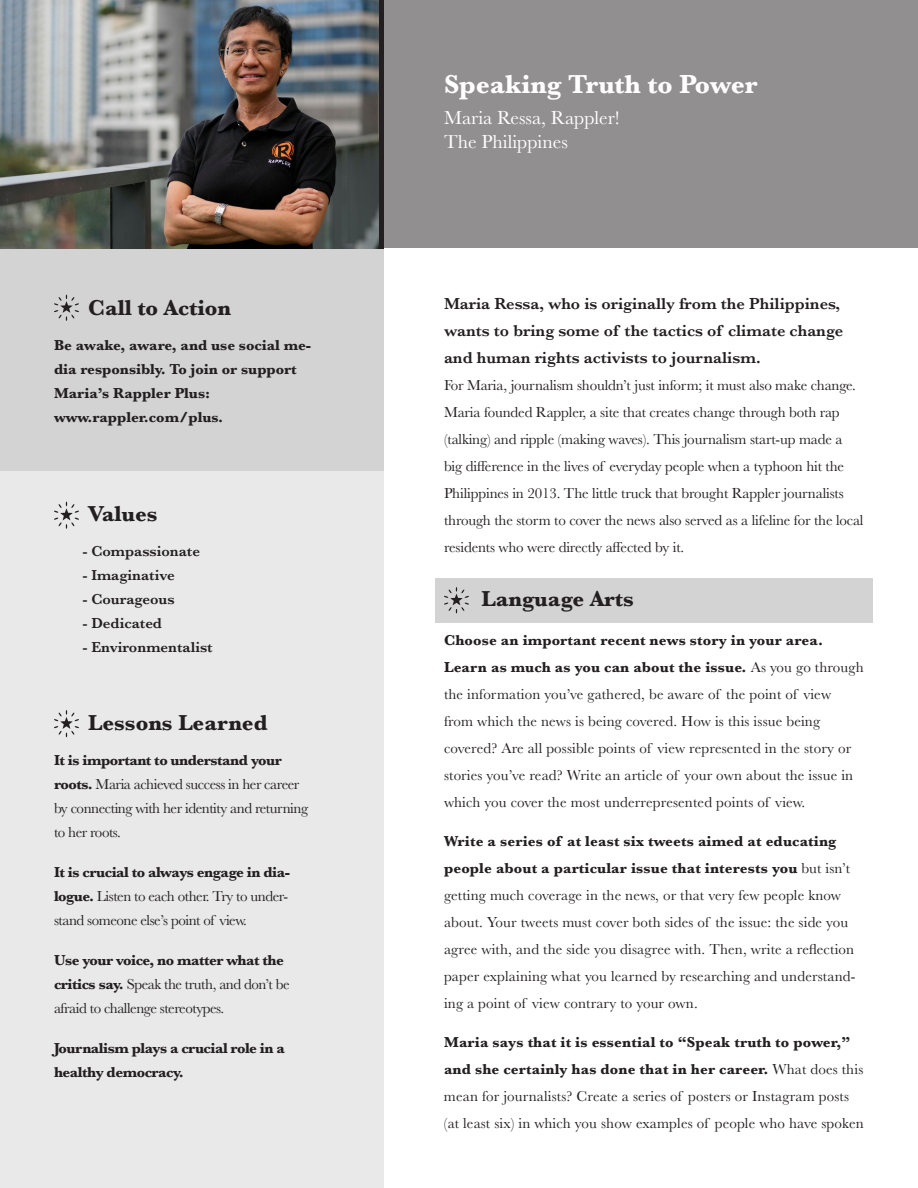
<style>
.page{position:relative;width:918px;height:1188px;background:#fff}
.page>*{position:absolute;margin:0;border:0;box-sizing:border-box;transform-origin:0 0}
.Lesson_Plan_Title{font:700 27px "Baskerville";color:#fff}
.Section_Title{font:700 22.5px "Baskerville";color:#231f20}
.Lesson_Plan_Descript{font:19.5px "Baskerville";color:#fff}
.Young_Hero_Descripti{font:600 16.5px/27px "Baskerville";color:#231f20}
.Body_Copy{font:15px/27px "Baskerville";letter-spacing:.01em;color:#231f20}
.Body_Copy-2{font:15px/27px "Baskerville";letter-spacing:-.01em;color:#231f20}
.Body_Copy-3{font:15px/24px "Baskerville";letter-spacing:-.03em;color:#231f20}
.CTA_Body{font:700 15px/24px "Baskerville";color:#231f20}
.Values_Body{font:600 15px "Baskerville";color:#231f20}
.Body_Copy-4{font:700 15px/24px "Baskerville";letter-spacing:-.03em;color:#231f20}
.s1{font-weight:700}
</style>
<div class="page">
<div style="left:435px;top:578px;width:438px;height:45px;background:#d3d3d3"></div>
<div style="left:0;top:248px;width:384px;height:223px;background:#d3d3d3"></div>
<div style="left:0;top:0;width:918px;height:248px;background:#918f8f"></div>
<div style="left:0;top:471px;width:384px;height:717px;background:#e9e9e9"></div>
<svg style="left:444px;top:587px;width:25px;height:26px"></svg>
<svg style="left:54px;top:295px;width:25px;height:26px"></svg>
<svg style="left:54px;top:502px;width:25px;height:27px"></svg>
<svg style="left:54px;top:710px;width:25px;height:27px"></svg>
<img style="left:0;top:0;width:379px;height:248px">
<p class="Section_Title" style="left:88px;top:292px;width:145px">Call to Action</p>
<p class="CTA_Body" style="left:54px;top:333px;width:259px">Be awake, aware, and use social me&shy;dia responsibly. To join or support<br>Maria’s Rappler Plus:</p>
<p class="CTA_Body" style="left:54px;top:405px;width:171px">www.rappler.com/plus.</p>
<p class="Section_Title" style="left:88px;top:498px;width:71px">Values</p>
<p class="Values_Body" style="left:82px;top:541px;width:119px">- Compassionate</p>
<p class="Values_Body" style="left:82px;top:565px;width:94px">- Imaginative</p>
<p class="Values_Body" style="left:82px;top:589px;width:94px">- Courageous</p>
<p class="Values_Body" style="left:82px;top:613px;width:81px">- Dedicated</p>
<p class="Values_Body" style="left:82px;top:637px;width:132px">- Environmentalist</p>
<p class="Section_Title" style="left:88px;top:707px;width:181px">Lessons Learned</p>
<p class="Body_Copy-3" style="left:54px;top:748px;width:256px"><span class="s1">It is important to understand your roots.</span> Maria achieved success in her career by connecting with her identity and returning to her roots.</p>
<p class="Body_Copy-2" style="left:54px;top:860px;width:237px;line-height:24px;text-align:justify"><span class="s1">It is crucial to always engage in dia&shy;logue.</span> Listen to each other. Try to under&shy;stand someone else’s point of view.</p>
<p class="Body_Copy-3" style="left:54px;top:949px;width:237px"><span class="s1">Use your voice, no matter what the critics say.</span> Speak the truth, and don’t be afraid to challenge stereotypes.</p>
<p class="Body_Copy-4" style="left:54px;top:1037px;width:232px">Journalism plays a crucial role in a healthy democracy.</p>
<p class="Lesson_Plan_Title" style="left:444px;top:66px;width:315px">Speaking Truth to Power</p>
<p class="Lesson_Plan_Descript" style="left:444px;top:105px;width:177px">Maria Ressa, Rappler!</p>
<p class="Lesson_Plan_Descript" style="left:444px;top:129px;width:125px">The Philippines</p>
<p class="Young_Hero_Descripti" style="left:444px;top:290px;width:401px">Maria Ressa, who is originally from the Philippines, wants to bring some of the tactics of climate change and human rights activists to journalism.</p>
<p class="Body_Copy-2" style="left:444px;top:372px;width:421px">For Maria, journalism shouldn’t just inform; it must also make change.<br>Maria founded Rappler, a site that creates change through both rap (talking) and ripple (making waves). This journalism start-up made a big difference in the lives of everyday people when a typhoon hit the Philippines in 2013. The little truck that brought Rappler journalists through the storm to cover the news also served as a lifeline for the local residents who were directly affected by it.</p>
<p class="Section_Title" style="left:482px;top:583px;width:154px">Language Arts</p>
<p class="Body_Copy" style="left:444px;top:627px;width:421px"><span class="s1">Choose an important recent news story in your area.<br>Learn as much as you can about the issue.</span> As you go through the information you’ve gathered, be aware of the point of view from which the news is being covered. How is this issue being covered? Are all possible points of view represented in the story or stories you’ve read? Write an article of your own about the issue in which you cover the most underrepresented points of view.</p>
<p class="Body_Copy" style="left:444px;top:828px;width:413px"><span class="s1">Write a series of at least six tweets aimed at educating people about a particular issue that interests you</span> but isn’t getting much coverage in the news, or that very few people know about. Your tweets must cover both sides of the issue: the side you agree with, and the side you disagree with. Then, write a reflection paper explaining what you learned by researching and understand&shy;ing a point of view contrary to your own.</p>
<p class="Body_Copy" style="left:444px;top:1029px;width:421px"><span class="s1">Maria says that it is essential to “Speak truth to power,” and she certainly has done that in her career.</span> What does this mean for journalists? Create a series of posters or Instagram posts (at least six) in which you show examples of people who have spoken</p>
</div>
